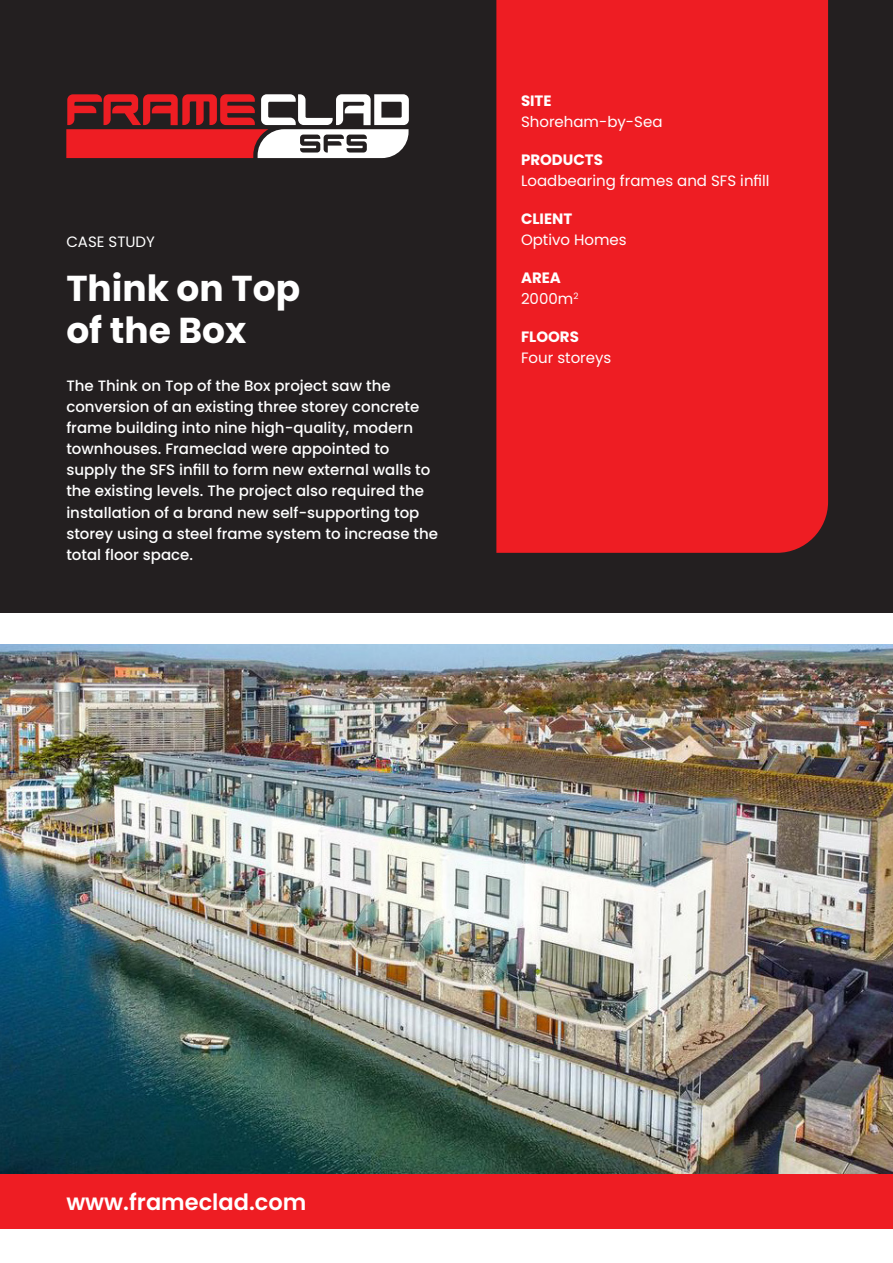
<style>
.page{position:relative;width:893px;height:1263px;background:#fff}
.page>*{position:absolute;margin:0;border:0;box-sizing:border-box;transform-origin:0 0}
.t1{font:700 36px/42px "Poppins";color:#fff}
.t2{font:600 22.5px "Poppins";color:#fff}
.t3{font:500 15px/21px "Poppins";color:#fff}
.t4{font:15px/21px "Poppins";color:#fff}
.t5{font:700 15px "Poppins";color:#fff}
.s1{font-weight:700}
</style>
<div class="page">
<img style="left:0;top:644px;width:893px;height:530px">
<div style="left:0;top:0;width:893px;height:612px;background:#231f20"></div>
<svg style="left:66px;top:94px;width:343px;height:64px"></svg>
<div style="left:496px;top:0;width:332px;height:553px;background:#ee1d23"></div>
<div style="left:0;top:1174px;width:893px;height:54px;background:#ee1d23"></div>
<p class="t4" style="left:66px;top:233px;width:90px">CASE STUDY</p>
<h1 class="t1" style="left:66px;top:271px;width:235px">Think on Top of the Box</h1>
<p class="t3" style="left:66px;top:376px;width:373px">The Think on Top of the Box project saw the conversion of an existing three storey concrete frame building into nine high-quality, modern townhouses. Frameclad were appointed to supply the SFS infill to form new external walls to the existing levels. The project also required the installation of a brand new self-supporting top storey using a steel frame system to increase the total floor space.</p>
<p class="t5" style="left:521px;top:94px;width:32px">SITE</p>
<p class="t4" style="left:521px;top:113px;width:143px">Shoreham-by-Sea</p>
<p class="t5" style="left:521px;top:153px;width:83px">PRODUCTS</p>
<p class="t4" style="left:521px;top:170px;width:250px">Loadbearing frames and SFS infill</p>
<p class="t5" style="left:521px;top:212px;width:53px">CLIENT</p>
<p class="t4" style="left:521px;top:231px;width:107px">Optivo Homes</p>
<p class="t4" style="left:521px;top:269px;width:59px"><span class="s1">AREA<br></span>2000m<sup>2</sup></p>
<p class="t5" style="left:521px;top:330px;width:59px">FLOORS</p>
<p class="t4" style="left:521px;top:349px;width:92px">Four storeys</p>
<h2 class="t2" style="left:66px;top:1189px;width:242px">www.frameclad.com</h2>
</div>
